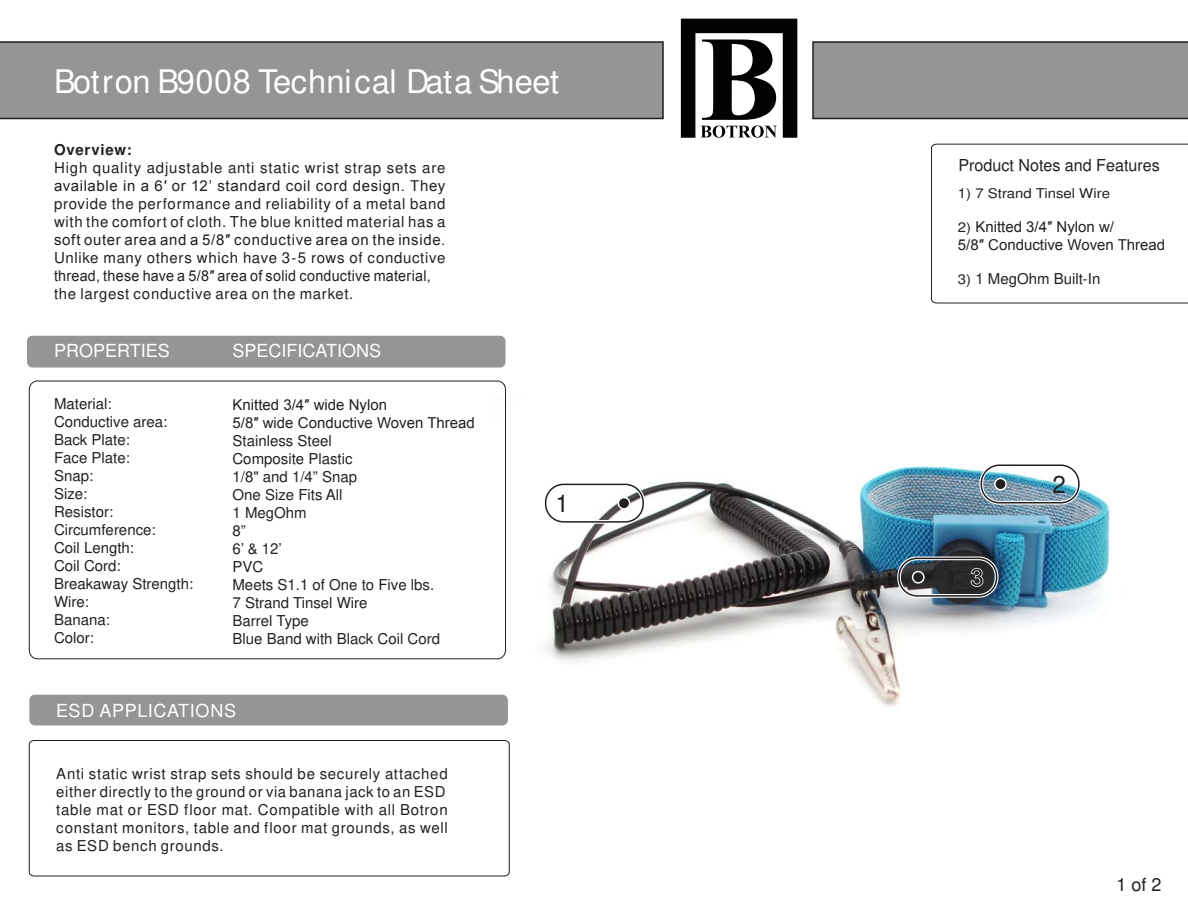
<style>
.page{position:relative;width:1188px;height:918px;background:#fff}
.page>*{position:absolute;margin:0;border:0;box-sizing:border-box;transform-origin:0 0}
.t1{font:32.55px "Impact";letter-spacing:-.005em;color:#fff}
.t2{font:24px "Arial";color:#221f1f}
.t3{font:18px "Arial";color:#fff}
.t4{font:18px "Arial";letter-spacing:.03em;color:#fff}
.t5{font:18px "Arial";color:#221f1f}
.t6{font:16.5px "Arial";color:#221f1f}
.t7{font:15px/18px "Arial";letter-spacing:.04em;color:#221f1f}
.t8{font:15px/18px "Arial";color:#221f1f}
.t9{font:700 15px "Arial";letter-spacing:.05em;color:#221f1f}
.t10{font:13.5px "Arial";color:#221f1f;scale:1.11 1}
.s1{font-size:13.5px}
</style>
<div class="page">
<img style="left:489px;top:466px;width:623px;height:260px">
<img style="left:652px;top:18px;width:175px;height:120px">
<img style="left:681px;top:19px;width:116px;height:119px">
<img style="left:702px;top:39px;width:74px;height:81px">
<img style="left:701px;top:125px;width:76px;height:13px">
<div style="left:27px;top:336px;width:479px;height:32px;background:#939597;border-radius:5px"></div>
<div style="left:0;top:41px;width:664px;height:78px;background:#939597"></div>
<div style="left:812px;top:41px;width:376px;height:78px;background:#939597"></div>
<div style="left:29px;top:381px;width:477px;height:278px;border:1px solid #221f1f;border-radius:8px"></div>
<svg style="left:931px;top:143px;width:257px;height:161px"></svg>
<div style="left:913px;top:572px;width:11px;height:11px;background:#221f1f;border-radius:50%"></div>
<div style="left:912px;top:571px;width:13px;height:13px;border:2px solid #fff;border-radius:50%"></div>
<svg style="left:971px;top:568px;width:12px;height:19px"></svg>
<div style="left:897px;top:557px;width:101px;height:41px;border:4px solid #fff;border-radius:18px"></div>
<div style="left:898px;top:558px;width:99px;height:39px;border:2px solid #221f1f;border-radius:18px"></div>
<div style="left:618px;top:498px;width:12px;height:11px;background:#221f1f;border-radius:50%"></div>
<div style="left:618px;top:497px;width:12px;height:13px;border:2px solid #fff;border-radius:50%"></div>
<div style="left:544px;top:483px;width:101px;height:41px;border:4px solid #fff;border-radius:18px"></div>
<div style="left:545px;top:484px;width:99px;height:39px;border:2px solid #221f1f;border-radius:18px"></div>
<div style="left:29px;top:695px;width:479px;height:30px;background:#939597;border-radius:5px"></div>
<svg style="left:29px;top:740px;width:481px;height:137px"></svg>
<div style="left:995px;top:478px;width:11px;height:12px;background:#221f1f;border-radius:50%"></div>
<div style="left:994px;top:478px;width:13px;height:12px;border:2px solid #fff;border-radius:50%"></div>
<div style="left:979px;top:463px;width:102px;height:42px;border:4px solid #fff;border-radius:18px"></div>
<div style="left:981px;top:464px;width:99px;height:39px;border:2px solid #221f1f;border-radius:18px"></div>
<h1 class="t1" style="left:54px;top:63px;width:507px">Botron B9008 Technical Data Sheet</h1>
<p class="t9" style="left:54px;top:141px;width:79px">Overview:</p>
<p class="t7" style="left:54px;top:160px;width:393px">High quality adjustable anti static wrist strap sets are available in a 6′ or 12’ standard coil cord design. They provide the performance and reliability of a metal band with the comfort of cloth. The blue knitted material has a soft outer area and a 5/8″ conductive area on the inside.<br>Unlike many others which have 3-5 rows of conductive thread, these have a 5/8″ area of solid conductive material, the largest conductive area on the market.</p>
<p class="t3" style="left:54px;top:344px;width:117px">PROPERTIES</p>
<p class="t3" style="left:233px;top:344px;width:150px">SPECIFICATIONS</p>
<p class="t8" style="left:54px;top:396px;width:141px">Material:<br>Conductive area:<br>Back Plate:<br>Face Plate:<br>Snap:<br>Size:<br>Resistor:<br>Circumference:<br>Coil Length:<br>Coil Cord:<br>Breakaway Strength:<br>Wire:<br>Banana:<br>Color:</p>
<p class="t8" style="left:232px;top:396px;width:244px">Knitted 3/4″ wide Nylon<br>5/8″ wide Conductive Woven Thread<br>Stainless Steel<br>Composite Plastic<br>1/8" and 1/4” Snap<br>One Size Fits All<br>1 MegOhm<br>8”<br>6’ &amp; 12’<br>PVC<br>Meets S1.1 of One to Five lbs.<br>7 Strand Tinsel Wire<br>Barrel Type<br>Blue Band with Black Coil Cord</p>
<p class="t4" style="left:56px;top:704px;width:181px">ESD APPLICATIONS</p>
<p class="t7" style="left:56px;top:766px;width:393px">Anti static wrist strap sets should be securely attached either directly to the ground or via banana jack to an ESD table mat or ESD floor mat. Compatible with all Botron constant monitors, table and floor mat grounds, as well as ESD bench grounds.</p>
<h2 class="t2" style="left:555px;top:494px;width:15px">1</h2>
<p class="t6" style="left:958px;top:159px;width:203px">Product Notes and Features</p>
<p class="t10" style="left:958px;top:188px;width:138px">1) 7 Strand Tinsel Wire</p>
<p class="t8" style="left:958px;top:218px;width:209px"><span class="s1">2)</span> Knitted 3/4″ Nylon w/<br>5/8″ Conductive Woven Thread</p>
<p class="t8" style="left:958px;top:271px;width:144px"><span class="s1">3)</span> 1 MegOhm Built-In</p>
<h2 class="t2" style="left:1053px;top:475px;width:15px">2</h2>
<p class="t5" style="left:1116px;top:878px;width:47px">1 of 2</p>
</div>
